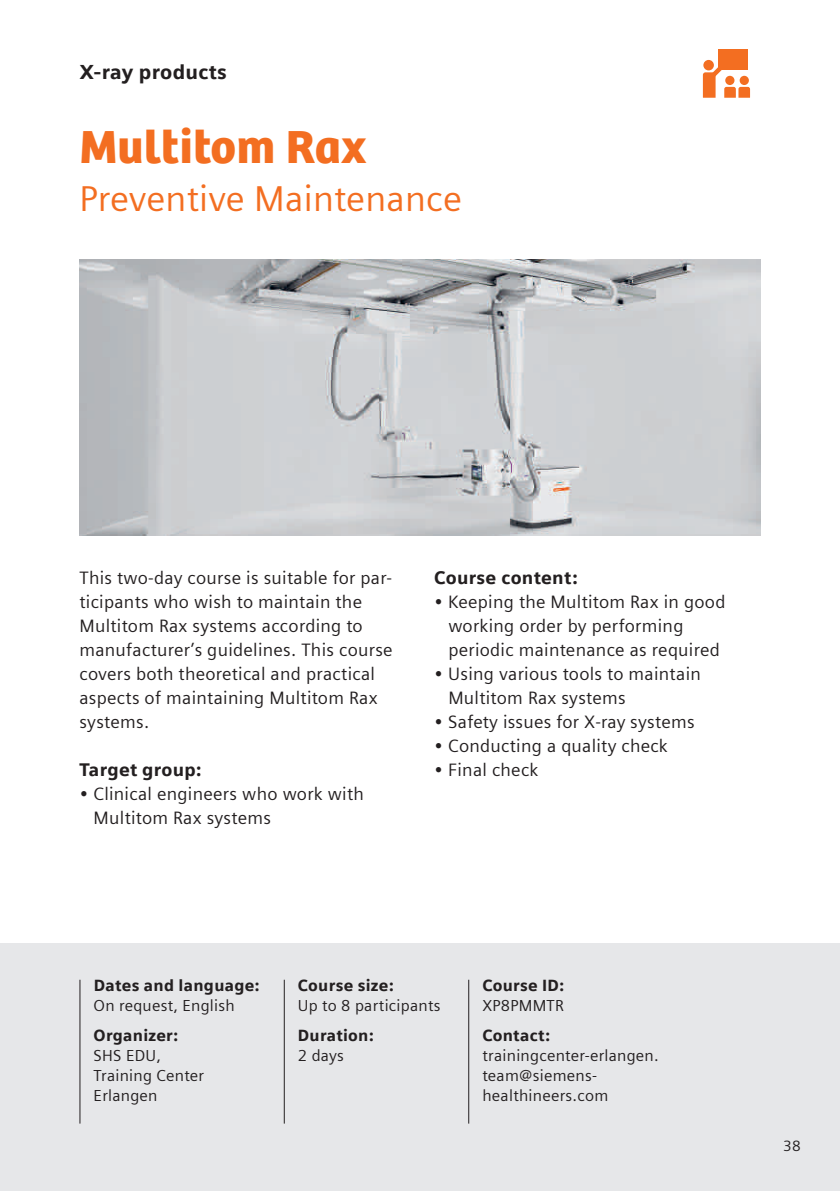
<style>
.page{position:relative;width:840px;height:1191px;background:#fff}
.page>*{position:absolute;margin:0;border:0;box-sizing:border-box;transform-origin:0 0}
.headline__30pt_33pt{font:48px "SH Bree Headline Regular";letter-spacing:.005em;color:#f36e21}
.headline__30pt_33pt-2{font:36px "Siemens Sans";letter-spacing:.005em;color:#f36e21}
.headline__30pt_33pt-3{font:900 20px "Siemens Sans";letter-spacing:.015em;color:#231f20}
.t1{font:18px/24px "Siemens Sans";letter-spacing:.015em;color:#231f20}
.t2{font:900 18px "Siemens Sans";letter-spacing:.015em;color:#231f20}
.t3{font:16px/20px "Siemens Sans";letter-spacing:.015em;color:#231f20}
.t4{font:900 16px/20px "Siemens Sans";letter-spacing:.015em;color:#231f20}
.t5{font:15px "Siemens Sans";color:#231f20}
.s1{font-weight:400}
.s2{font-weight:900}
</style>
<div class="page">
<div style="left:0;top:943px;width:839px;height:248px;background:#e6e7e9"></div>
<hr style="left:283px;top:979px;width:1px;height:144px;background:#231f20">
<hr style="left:468px;top:979px;width:1px;height:144px;background:#231f20">
<hr style="left:79px;top:979px;width:1px;height:144px;background:#231f20">
<div style="left:718px;top:50px;width:29px;height:20px;background:#f36e21"></div>
<div style="left:703px;top:60px;width:10px;height:10px;background:#f36e21;border-radius:50%"></div>
<svg style="left:702px;top:65px;width:47px;height:33px"></svg>
<img style="left:79px;top:260px;width:681px;height:275px">
<p class="headline__30pt_33pt-3" style="left:79px;top:56px;width:149px">X-ray products</p>
<p class="headline__30pt_33pt" style="left:79px;top:110px;width:288px">Multitom Rax</p>
<p class="headline__30pt_33pt-2" style="left:79px;top:172px;width:384px">Preventive Maintenance</p>
<p class="t1" style="left:79px;top:564px;width:314px">This two-day course is suitable for par&shy;ticipants who wish to maintain the Multitom Rax systems according to manufacturer’s guidelines. This course covers both theoretical and practical aspects of maintaining Multitom Rax systems.</p>
<p class="t2" style="left:79px;top:755px;width:124px">Target group:</p>
<p class="t1" style="left:94px;top:780px;width:271px;text-indent:-14px">• Clinical engineers who work with<br>Multitom Rax systems</p>
<p class="t2" style="left:434px;top:563px;width:145px">Course content:</p>
<p class="t1" style="left:448px;top:588px;width:278px;text-indent:-14px">• Keeping the Multitom Rax in good working order by performing periodic maintenance as required</p>
<p class="t1" style="left:448px;top:660px;width:254px;text-indent:-14px">• Using various tools to maintain<br>Multitom Rax systems</p>
<p class="t1" style="left:434px;top:708px;width:262px">• Safety issues for X-ray systems</p>
<p class="t1" style="left:434px;top:732px;width:235px">• Conducting a quality check</p>
<p class="t1" style="left:434px;top:756px;width:105px">• Final check</p>
<p class="t4" style="left:94px;top:974px;width:167px">Dates and language:<br><span class="s1">On request, English</span></p>
<p class="t3" style="left:94px;top:1024px;width:112px"><span class="s2">Organizer:<br></span>SHS EDU,<br>Training Center<br>Erlangen</p>
<p class="t4" style="left:298px;top:974px;width:97px">Course size:</p>
<p class="t3" style="left:298px;top:994px;width:144px">Up to 8 participants</p>
<p class="t4" style="left:298px;top:1024px;width:77px">Duration:</p>
<p class="t3" style="left:298px;top:1044px;width:47px">2 days</p>
<p class="t4" style="left:482px;top:974px;width:83px">Course ID:</p>
<p class="t3" style="left:482px;top:994px;width:83px">XP8PMMTR</p>
<p class="t4" style="left:482px;top:1024px;width:69px">Contact:</p>
<p class="t3" style="left:482px;top:1044px;width:178px">trainingcenter-erlangen. team@siemens-</p>
<p class="t3" style="left:482px;top:1084px;width:127px">healthineers.com</p>
<p class="t5" style="left:782px;top:1134px;width:19px">38</p>
</div>
